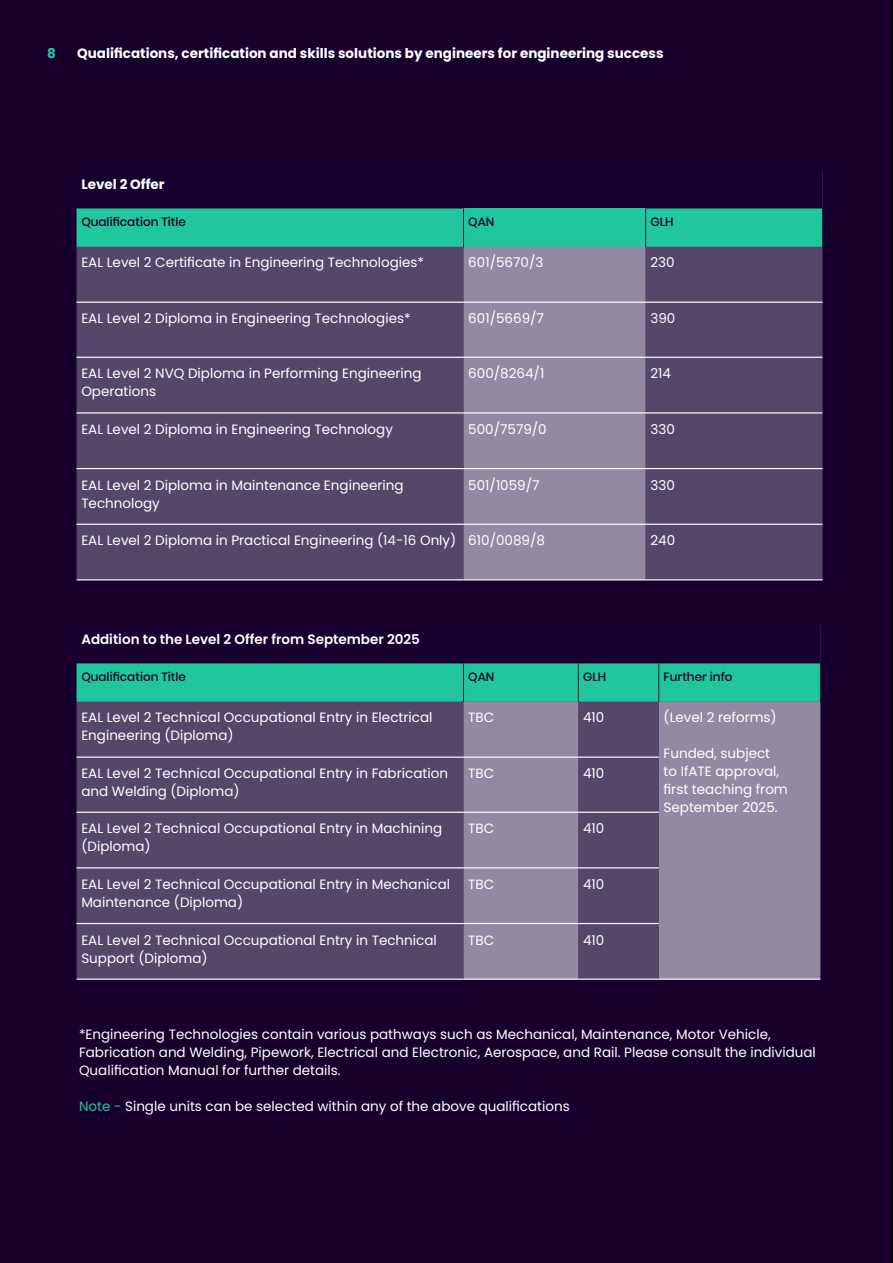
<style>
.page{position:relative;width:893px;height:1263px;background:#17002e}
.page>*{position:absolute;margin:0;border:0;box-sizing:border-box;transform-origin:0 0}
.t1{font:13.5px/18px "Poppins";color:#fff}
.t2{font:700 13.5px "Poppins";color:#fff}
.t3{font:600 13.5px "Poppins";color:#fff}
.t4{font:700 13.5px "Poppins";color:#21c69c}
.t5{font:500 12px "Poppins";color:#17002f}
.s1{color:#21c79c}
</style>
<div class="page">
<div style="left:77px;top:170px;width:745px;height:38px;background:#17002f"></div>
<div style="left:77px;top:208px;width:745px;height:39px;background:#21c79c"></div>
<div style="left:463px;top:208px;width:183px;height:39px;background:#21c79c"></div>
<div style="left:77px;top:247px;width:745px;height:332px;background:#54476a"></div>
<div style="left:463px;top:247px;width:183px;height:332px;background:#9489a2"></div>
<hr style="left:822px;top:170px;width:1px;height:38px;background:#231e45">
<hr style="left:822px;top:208px;width:1px;height:39px;background:#231e45">
<hr style="left:77px;top:302px;width:386px;height:1px;background:#fff">
<hr style="left:463px;top:302px;width:183px;height:1px;background:#fff">
<hr style="left:646px;top:302px;width:176px;height:1px;background:#fff">
<hr style="left:77px;top:357px;width:386px;height:1px;background:#fff">
<hr style="left:77px;top:412px;width:386px;height:1px;background:#fff">
<hr style="left:77px;top:468px;width:386px;height:1px;background:#fff">
<hr style="left:77px;top:524px;width:386px;height:1px;background:#fff">
<hr style="left:77px;top:579px;width:386px;height:1px;background:#fff">
<hr style="left:463px;top:357px;width:183px;height:1px;background:#fff">
<hr style="left:463px;top:412px;width:183px;height:1px;background:#fff">
<hr style="left:463px;top:468px;width:183px;height:1px;background:#fff">
<hr style="left:463px;top:524px;width:183px;height:1px;background:#fff">
<hr style="left:463px;top:579px;width:183px;height:1px;background:#fff">
<hr style="left:646px;top:357px;width:176px;height:1px;background:#fff">
<hr style="left:646px;top:412px;width:176px;height:1px;background:#fff">
<hr style="left:646px;top:468px;width:176px;height:1px;background:#fff">
<hr style="left:646px;top:524px;width:176px;height:1px;background:#fff">
<hr style="left:646px;top:579px;width:176px;height:1px;background:#fff">
<hr style="left:463px;top:208px;width:1px;height:39px;background:#231e45">
<hr style="left:645px;top:208px;width:1px;height:39px;background:#231e45">
<div style="left:77px;top:625px;width:743px;height:38px;background:#17002f"></div>
<div style="left:77px;top:663px;width:743px;height:39px;background:#21c79c"></div>
<div style="left:77px;top:702px;width:386px;height:276px;background:#54476a"></div>
<svg style="left:463px;top:702px;width:357px;height:276px;fill:#9489a2"></svg>
<hr style="left:77px;top:756px;width:386px;height:2px;background:#fff">
<hr style="left:463px;top:756px;width:115px;height:2px;background:#fff">
<hr style="left:578px;top:756px;width:81px;height:2px;background:#fff">
<hr style="left:77px;top:812px;width:386px;height:1px;background:#fff">
<hr style="left:77px;top:867px;width:386px;height:1px;background:#fff">
<hr style="left:77px;top:923px;width:386px;height:1px;background:#fff">
<hr style="left:77px;top:978px;width:386px;height:2px;background:#fff">
<hr style="left:463px;top:812px;width:115px;height:1px;background:#fff">
<hr style="left:463px;top:867px;width:115px;height:1px;background:#fff">
<hr style="left:463px;top:923px;width:115px;height:1px;background:#fff">
<hr style="left:463px;top:978px;width:115px;height:2px;background:#fff">
<hr style="left:578px;top:812px;width:81px;height:1px;background:#fff">
<hr style="left:578px;top:867px;width:81px;height:1px;background:#fff">
<hr style="left:578px;top:923px;width:81px;height:1px;background:#fff">
<hr style="left:578px;top:978px;width:81px;height:2px;background:#fff">
<hr style="left:463px;top:663px;width:1px;height:39px;background:#231e45">
<hr style="left:578px;top:663px;width:1px;height:39px;background:#231e45">
<hr style="left:659px;top:978px;width:161px;height:2px;background:#fff">
<hr style="left:658px;top:663px;width:1px;height:39px;background:#231e45">
<hr style="left:820px;top:625px;width:1px;height:38px;background:#231e45">
<hr style="left:820px;top:663px;width:1px;height:39px;background:#231e45">
<p class="t4" style="left:47px;top:45px;width:10px">8</p>
<p class="t2" style="left:77px;top:45px;width:588px">Qualifications, certification and skills solutions by engineers for engineering success</p>
<p class="t2" style="left:81px;top:176px;width:85px">Level 2 Offer</p>
<p class="t5" style="left:81px;top:215px;width:106px">Qualification Title</p>
<p class="t5" style="left:468px;top:215px;width:28px">QAN</p>
<p class="t5" style="left:650px;top:215px;width:25px">GLH</p>
<p class="t1" style="left:81px;top:254px;width:344px">EAL Level 2 Certificate in Engineering Technologies*</p>
<p class="t1" style="left:468px;top:254px;width:77px">601/5670/3</p>
<p class="t1" style="left:650px;top:254px;width:26px">230</p>
<p class="t1" style="left:81px;top:309px;width:331px">EAL Level 2 Diploma in Engineering Technologies*</p>
<p class="t1" style="left:468px;top:309px;width:77px">601/5669/7</p>
<p class="t1" style="left:650px;top:309px;width:26px">390</p>
<p class="t1" style="left:81px;top:365px;width:342px">EAL Level 2 NVQ Diploma in Performing Engineering<br>Operations</p>
<p class="t1" style="left:468px;top:365px;width:78px">600/8264/1</p>
<p class="t1" style="left:650px;top:365px;width:22px">214</p>
<p class="t1" style="left:81px;top:420px;width:313px">EAL Level 2 Diploma in Engineering Technology</p>
<p class="t1" style="left:468px;top:420px;width:80px">500/7579/0</p>
<p class="t1" style="left:650px;top:420px;width:26px">330</p>
<p class="t1" style="left:81px;top:476px;width:324px">EAL Level 2 Diploma in Maintenance Engineering<br>Technology</p>
<p class="t1" style="left:468px;top:476px;width:73px">501/1059/7</p>
<p class="t1" style="left:650px;top:476px;width:26px">330</p>
<p class="t1" style="left:81px;top:531px;width:465px">EAL Level 2 Diploma in Practical Engineering (14-16 Only) 610/0089/8</p>
<p class="t1" style="left:650px;top:531px;width:26px">240</p>
<p class="t3" style="left:81px;top:631px;width:340px">Addition to the Level 2 Offer from September 2025</p>
<p class="t5" style="left:81px;top:670px;width:106px">Qualification Title</p>
<p class="t5" style="left:468px;top:670px;width:28px">QAN</p>
<p class="t5" style="left:583px;top:670px;width:25px">GLH</p>
<p class="t5" style="left:664px;top:670px;width:71px">Further info</p>
<p class="t1" style="left:81px;top:708px;width:353px">EAL Level 2 Technical Occupational Entry in Electrical<br>Engineering (Diploma)</p>
<p class="t1" style="left:468px;top:708px;width:28px">TBC</p>
<p class="t1" style="left:583px;top:708px;width:23px">410</p>
<p class="t1" style="left:664px;top:708px;width:115px">(Level 2 reforms)</p>
<p class="t1" style="left:664px;top:744px;width:126px">Funded, subject<br>to IfATE approval, first teaching from<br>September 2025.</p>
<p class="t1" style="left:81px;top:764px;width:368px">EAL Level 2 Technical Occupational Entry in Fabrication and Welding (Diploma)</p>
<p class="t1" style="left:468px;top:764px;width:28px">TBC</p>
<p class="t1" style="left:583px;top:764px;width:23px">410</p>
<p class="t1" style="left:81px;top:819px;width:362px">EAL Level 2 Technical Occupational Entry in Machining (Diploma)</p>
<p class="t1" style="left:468px;top:819px;width:28px">TBC</p>
<p class="t1" style="left:583px;top:819px;width:23px">410</p>
<p class="t1" style="left:81px;top:875px;width:370px">EAL Level 2 Technical Occupational Entry in Mechanical<br>Maintenance (Diploma)</p>
<p class="t1" style="left:468px;top:875px;width:28px">TBC</p>
<p class="t1" style="left:583px;top:875px;width:23px">410</p>
<p class="t1" style="left:81px;top:931px;width:357px">EAL Level 2 Technical Occupational Entry in Technical<br>Support (Diploma)</p>
<p class="t1" style="left:468px;top:931px;width:28px">TBC</p>
<p class="t1" style="left:583px;top:931px;width:23px">410</p>
<p class="t1" style="left:79px;top:1025px;width:738px">*Engineering Technologies contain various pathways such as Mechanical, Maintenance, Motor Vehicle,<br>Fabrication and Welding, Pipework, Electrical and Electronic, Aerospace, and Rail. Please consult the individual<br>Qualification Manual for further details.</p>
<p class="t1" style="left:79px;top:1097px;width:492px"><span class="s1">Note -</span> Single units can be selected within any of the above qualifications</p>
</div>
